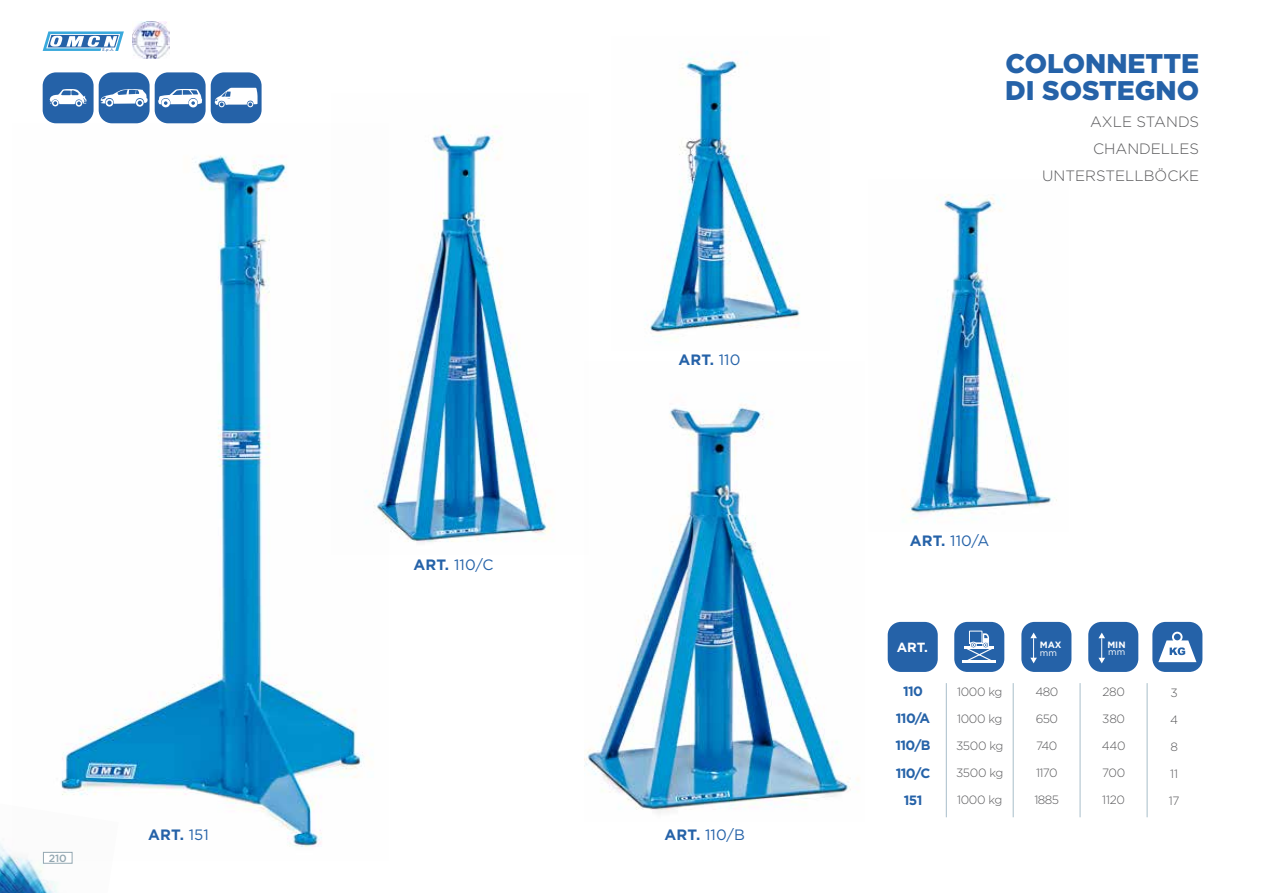
<style>
.page{position:relative;width:1263px;height:893px;background:#fff}
.page>*{position:absolute;margin:0;border:0;box-sizing:border-box;transform-origin:0 0}
.t1{font:900 27px/27px "Gotham";color:#2562a8}
.t2{font:300 15px/27px "Gotham";color:#58585a;text-align:right}
.t3{font:15px "Gotham";letter-spacing:.01em;color:#2562a8}
.t4{font:700 15px "Gotham";letter-spacing:.01em;color:#2562a8}
.t5{font:700 13.5px/27px "Gotham";letter-spacing:-.05em;color:#2562a8;text-align:center}
.t6{font:700 13.35px "Gotham";color:#fff}
.t7{font:300 12px "Gotham";letter-spacing:-.03em;color:#58585a}
.t8{font:500 10.5px "Gotham";color:#94a8b2}
.t9{font:700 9.15px "Gotham";color:#fff}
.t10{font:9px "Gotham";color:#fff}
.s1{font-weight:400}
.s2{font-weight:700}
</style>
<div class="page">
<img style="left:0;top:843px;width:73px;height:50px">
<svg style="left:42px;top:31px;width:82px;height:21px"></svg>
<img style="left:133px;top:21px;width:37px;height:37px">
<svg style="left:43px;top:861px;width:29px;height:2px"></svg>
<img style="left:903px;top:194px;width:154px;height:328px">
<img style="left:585px;top:404px;width:274px;height:409px">
<img style="left:388px;top:126px;width:201px;height:429px">
<img style="left:645px;top:53px;width:155px;height:290px">
<hr style="left:1013px;top:683px;width:1px;height:134px;background:#a8beca">
<hr style="left:1080px;top:683px;width:1px;height:134px;background:#a8beca">
<hr style="left:1147px;top:683px;width:1px;height:134px;background:#a8beca">
<hr style="left:946px;top:683px;width:1px;height:134px;background:#a8beca">
<img style="left:12px;top:123px;width:376px;height:738px">
<div style="left:888px;top:622px;width:50px;height:50px;background:#2562a8;border-radius:13px"></div>
<div style="left:1021px;top:622px;width:50px;height:50px;background:#2562a8;border-radius:13px"></div>
<svg style="left:1030px;top:632px;width:7px;height:31px"></svg>
<div style="left:1088px;top:622px;width:50px;height:50px;background:#2562a8;border-radius:13px"></div>
<svg style="left:1098px;top:633px;width:7px;height:30px"></svg>
<div style="left:954px;top:622px;width:50px;height:50px;background:#2562a8;border-radius:13px"></div>
<hr style="left:963px;top:661px;width:33px;height:2px;background:#fff">
<div style="left:969px;top:631px;width:13px;height:12px;border:1px solid #fff"></div>
<svg style="left:964px;top:633px;width:30px;height:28px"></svg>
<div style="left:1152px;top:622px;width:50px;height:50px;background:#2562a8;border-radius:13px"></div>
<div style="left:211px;top:72px;width:51px;height:51px;background:#2562a8;border-radius:13px"></div>
<svg style="left:215px;top:88px;width:43px;height:19px"></svg>
<div style="left:43px;top:72px;width:51px;height:51px;background:#2562a8;border-radius:13px"></div>
<svg style="left:50px;top:89px;width:37px;height:18px"></svg>
<div style="left:99px;top:72px;width:51px;height:51px;background:#2562a8;border-radius:13px"></div>
<svg style="left:101px;top:89px;width:47px;height:18px"></svg>
<div style="left:155px;top:72px;width:51px;height:51px;background:#2562a8;border-radius:13px"></div>
<svg style="left:158px;top:89px;width:44px;height:19px"></svg>
<svg style="left:1158px;top:632px;width:38px;height:30px"></svg>
<p class="t8" style="left:49px;top:852px;width:19px">210</p>
<p class="t4" style="left:148px;top:826px;width:62px">ART. <span class="s1">151</span></p>
<p class="t3" style="left:414px;top:556px;width:82px"><span class="s2">ART.</span> 110/C</p>
<p class="t4" style="left:678px;top:351px;width:64px">ART. <span class="s1">110</span></p>
<p class="t3" style="left:665px;top:826px;width:82px"><span class="s2">ART.</span> 110/B</p>
<h1 class="t1" style="left:1005px;top:50px;width:196px">COLONNETTE<br>DI SOSTEGNO</h1>
<p class="t2" style="left:1042px;top:108px;width:159px">AXLE STANDS<br>CHANDELLES<br>UNTERSTELLBÖCKE</p>
<p class="t3" style="left:910px;top:532px;width:81px"><span class="s2">ART.</span> 110/A</p>
<p class="t6" style="left:897px;top:639px;width:33px">ART.</p>
<p class="t9" style="left:1040px;top:639px;width:23px">MAX</p>
<p class="t10" style="left:1040px;top:647px;width:19px">mm</p>
<p class="t5" style="left:895px;top:678px;width:36px">110<br>110/A<br>110/B<br>110/C<br>151</p>
<p class="t7" style="left:957px;top:685px;width:47px">1000 kg</p>
<p class="t7" style="left:957px;top:712px;width:47px">1000 kg</p>
<p class="t7" style="left:956px;top:739px;width:49px">3500 kg</p>
<p class="t7" style="left:956px;top:766px;width:49px">3500 kg</p>
<p class="t7" style="left:957px;top:793px;width:47px">1000 kg</p>
<p class="t7" style="left:1035px;top:685px;width:24px">480</p>
<p class="t7" style="left:1036px;top:712px;width:24px">650</p>
<p class="t7" style="left:1036px;top:739px;width:23px">740</p>
<p class="t7" style="left:1036px;top:766px;width:23px">1170</p>
<p class="t7" style="left:1034px;top:793px;width:26px">1885</p>
<p class="t9" style="left:1107px;top:639px;width:20px">MIN</p>
<p class="t10" style="left:1108px;top:646px;width:19px">mm</p>
<p class="t7" style="left:1102px;top:685px;width:24px">280</p>
<p class="t7" style="left:1102px;top:712px;width:24px">380</p>
<p class="t7" style="left:1102px;top:739px;width:25px">440</p>
<p class="t7" style="left:1102px;top:766px;width:25px">700</p>
<p class="t7" style="left:1102px;top:793px;width:24px">1120</p>
<p class="t7" style="left:1170px;top:687px;width:9px">3</p>
<p class="t7" style="left:1170px;top:714px;width:9px">4</p>
<p class="t7" style="left:1170px;top:741px;width:9px">8</p>
<p class="t7" style="left:1170px;top:768px;width:9px">11</p>
<p class="t7" style="left:1169px;top:795px;width:12px">17</p>
</div>
